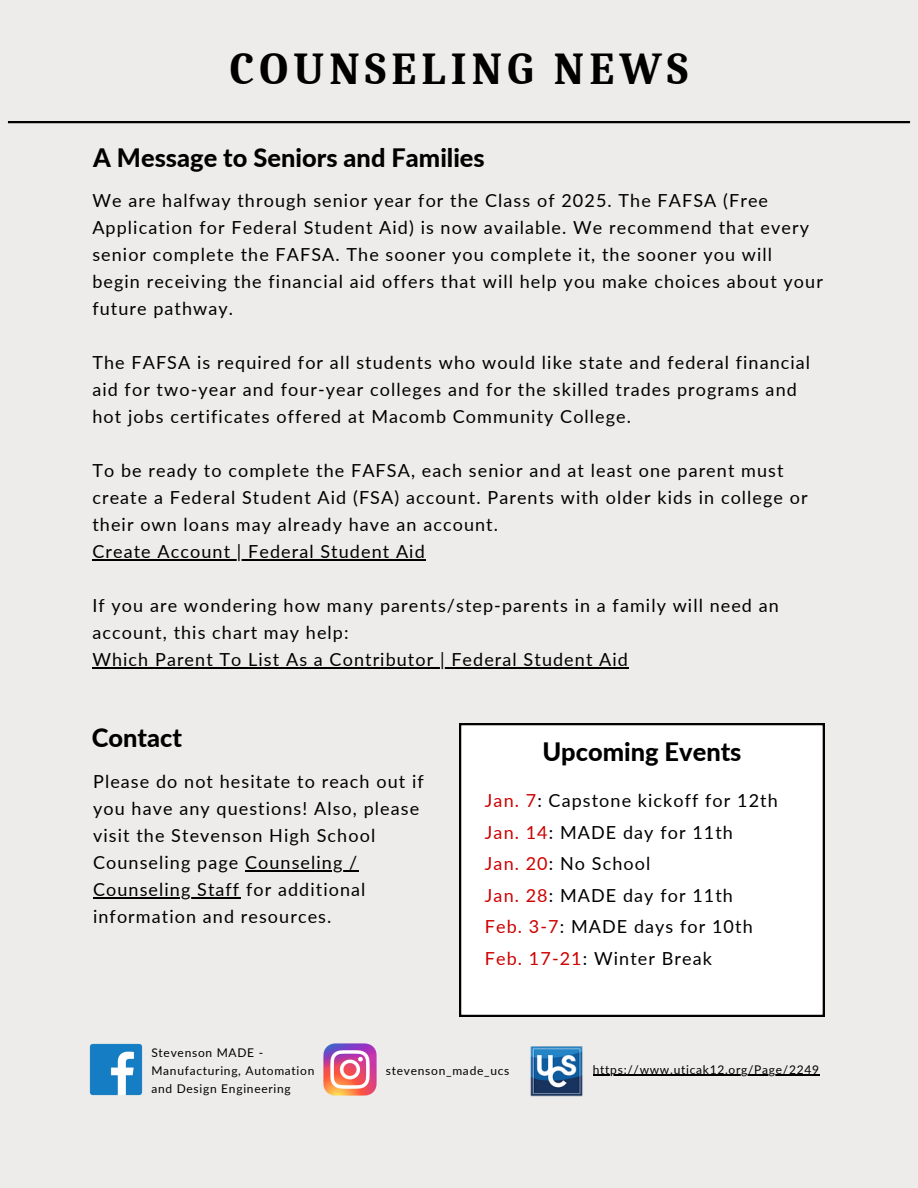
<style>
.page{position:relative;width:918px;height:1188px;background:#edecea}
.page>*{position:absolute;margin:0;border:0;box-sizing:border-box;transform-origin:0 0}
.t1{font:700 44.4px "Caladea";letter-spacing:.12em;color:#000}
.t2{font:800 25.35px "Lato";color:#000}
.t3{font:18px/27px "Lato";letter-spacing:.06em;color:#000}
.t4{font:12px/18px "Lato";letter-spacing:.06em;color:#000}
.s1{color:#ce0000}
</style>
<div class="page">
<hr style="left:8px;top:121px;width:902px;height:2px;background:#000">
<hr style="left:92px;top:559px;width:334px;height:1px;background:#000">
<hr style="left:92px;top:667px;width:537px;height:1px;background:#000">
<div style="left:459px;top:723px;width:366px;height:294px;background:#fff"></div>
<img style="left:324px;top:1043px;width:53px;height:53px">
<img style="left:89px;top:1043px;width:53px;height:53px">
<img style="left:530px;top:1046px;width:53px;height:50px">
<hr style="left:593px;top:1075px;width:227px;height:1px;background:#000">
<hr style="left:245px;top:871px;width:113px;height:1px;background:#000">
<hr style="left:93px;top:898px;width:147px;height:1px;background:#000">
<h3 class="t1" style="left:230px;top:44px;width:460px">COUNSELING NEWS</h3>
<h2 class="t2" style="left:93px;top:142px;width:393px">A Message to Seniors and Families</h2>
<h1 class="t3" style="left:92px;top:187px;width:732px">We are halfway through senior year for the Class of 2025. The FAFSA (Free Application for Federal Student Aid) is now available. We recommend that every senior complete the FAFSA. The sooner you complete it, the sooner you will begin receiving the financial aid offers that will help you make choices about your future pathway.</h1>
<p class="t3" style="left:92px;top:349px;width:719px">The FAFSA is required for all students who would like state and federal financial aid for two-year and four-year colleges and for the skilled trades programs and hot jobs certificates offered at Macomb Community College.</p>
<h2 class="t3" style="left:92px;top:457px;width:717px">To be ready to complete the FAFSA, each senior and at least one parent must create a Federal Student Aid (FSA) account. Parents with older kids in college or their own loans may already have an account.</h2>
<h3 class="t3" style="left:92px;top:538px;width:334px">Create Account | Federal Student Aid</h3>
<h3 class="t3" style="left:92px;top:592px;width:688px">If you are wondering how many parents/step-parents in a family will need an account, this chart may help:</h3>
<h3 class="t3" style="left:92px;top:646px;width:537px">Which Parent To List As a Contributor | Federal Student Aid</h3>
<p class="t2" style="left:92px;top:722px;width:92px">Contact</p>
<p class="t3" style="left:93px;top:768px;width:332px">Please do not hesitate to reach out if you have any questions! Also, please visit the Stevenson High School Counseling page Counseling /</p>
<p class="t3" style="left:93px;top:876px;width:274px">Counseling Staff for additional information and resources.</p>
<h3 class="t2" style="left:542px;top:736px;width:201px">Upcoming Events</h3>
<h2 class="t3" style="left:485px;top:785px;width:294px;line-height:31.5px"><span class="s1">Jan. 7</span>: Capstone kickoff for 12th<br><span class="s1">Jan. 14</span>: MADE day for 11th<br><span class="s1">Jan. 20</span>: No School<br><span class="s1">Jan. 28</span>: MADE day for 11th<br><span class="s1">Feb. 3-7</span>: MADE days for 10th<br><span class="s1">Feb. 17-21</span>: Winter Break</h2>
<h3 class="t4" style="left:151px;top:1043px;width:165px">Stevenson MADE -<br>Manufacturing, Automation and Design Engineering</h3>
<h3 class="t4" style="left:386px;top:1062px;width:125px">stevenson_made_ucs</h3>
<p class="t4" style="left:593px;top:1060px;width:228px">https://www.uticak12.org/Page/2249</p>
</div>
